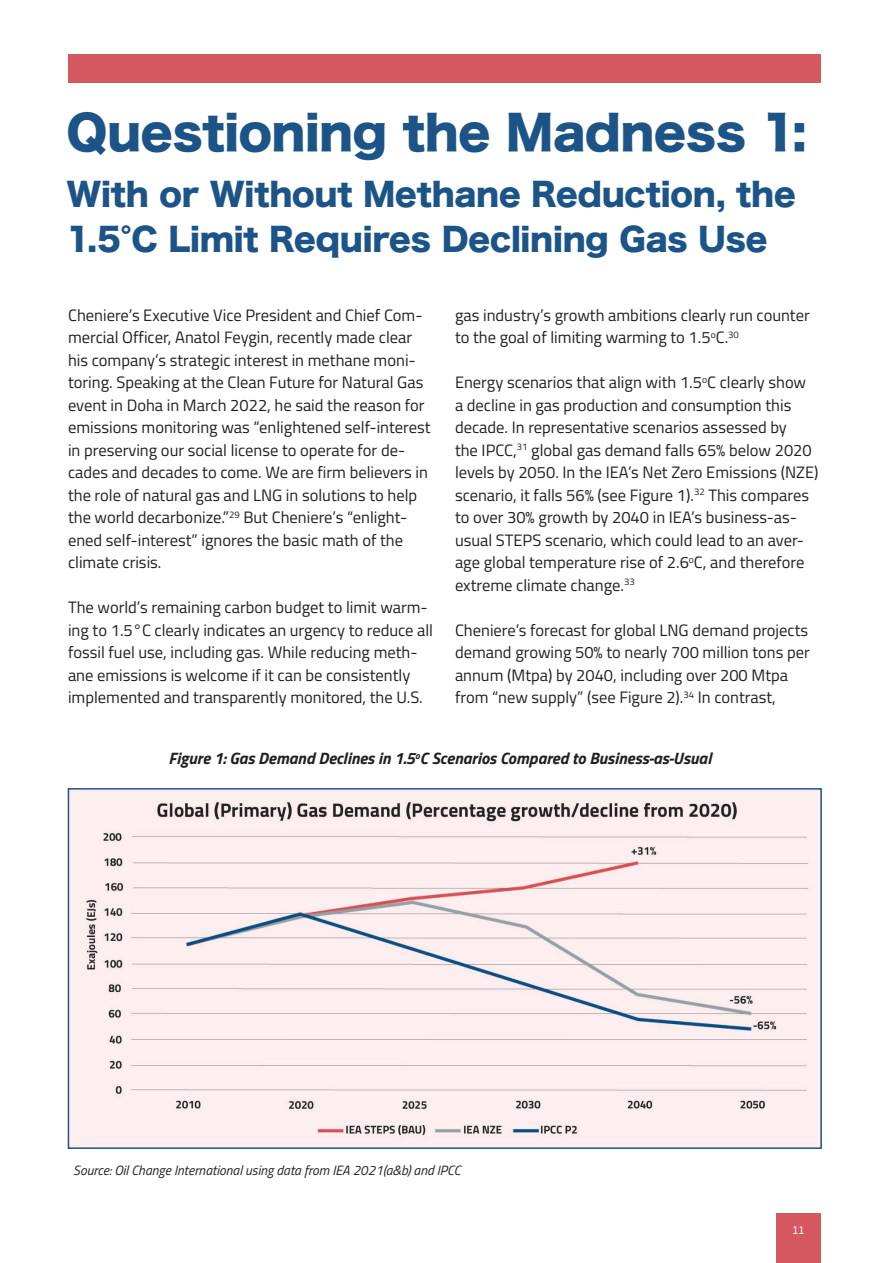
<style>
.page{position:relative;width:893px;height:1263px;background:#fff}
.page>*{position:absolute;margin:0;border:0;box-sizing:border-box;transform-origin:0 0}
._35_Header_Titillium{font:46.5px "Hira Kaku Std W8";letter-spacing:-.01em;color:#1c5487}
._35_Header_Titillium-2{font:31.5px/45px "Hira Kaku Std W8";letter-spacing:-.01em;color:#1c5487}
.t1{font:16.5px/22.5px "Titillium Web";color:#231f20}
.t2{font:italic 700 16.5px "Titillium Web";color:#231f20}
.t3{font:italic 13.5px "Titillium Web";color:#231f20}
.t4{font:12px "Source Sans Pro";color:#fff}
</style>
<div class="page">
<div style="left:776px;top:1213px;width:45px;height:50px;background:#d5575f"></div>
<div style="left:68px;top:54px;width:753px;height:28px;background:#d5575f"></div>
<img style="left:71px;top:791px;width:748px;height:355px">
<div style="left:68px;top:788px;width:754px;height:361px;border:2px solid #1c5487"></div>
<p class="_35_Header_Titillium" style="left:66px;top:107px;width:742px">Questioning the Madness 1:</p>
<p class="_35_Header_Titillium-2" style="left:66px;top:173px;width:731px">With or Without Methane Reduction, the<br>1.5°C Limit Requires Declining Gas Use</p>
<p class="t1" style="left:68px;top:303px;width:364px">Cheniere’s Executive Vice President and Chief Com&shy;mercial Officer, Anatol Feygin, recently made clear his company’s strategic interest in methane moni&shy;toring. Speaking at the Clean Future for Natural Gas event in Doha in March 2022, he said the reason for emissions monitoring was “enlightened self-interest in preserving our social license to operate for de&shy;cades and decades to come. We are firm believers in the role of natural gas and LNG in solutions to help the world decarbonize.”<sup>29</sup> But Cheniere’s “enlight&shy;ened self-interest” ignores the basic math of the climate crisis.</p>
<p class="t1" style="left:68px;top:595px;width:367px">The world’s remaining carbon budget to limit warm&shy;ing to 1.5°C clearly indicates an urgency to reduce all fossil fuel use, including gas. While reducing meth&shy;ane emissions is welcome if it can be consistently implemented and transparently monitored, the U.S.</p>
<p class="t1" style="left:455px;top:303px;width:356px">gas industry’s growth ambitions clearly run counter to the goal of limiting warming to 1.5<sup>o</sup>C.<sup>30</sup></p>
<p class="t1" style="left:455px;top:370px;width:365px">Energy scenarios that align with 1.5<sup>o</sup>C clearly show a decline in gas production and consumption this decade. In representative scenarios assessed by<br>the IPCC,<sup>31</sup> global gas demand falls 65% below 2020 levels by 2050. In the IEA’s Net Zero Emissions (NZE) scenario, it falls 56% (see Figure 1).<sup>32</sup> This compares to over 30% growth by 2040 in IEA’s business-as&shy;usual STEPS scenario, which could lead to an aver&shy;age global temperature rise of 2.6<sup>o</sup>C, and therefore extreme climate change.<sup>33</sup></p>
<p class="t1" style="left:455px;top:618px;width:356px">Cheniere’s forecast for global LNG demand projects demand growing 50% to nearly 700 million tons per annum (Mtpa) by 2040, including over 200 Mtpa from “new supply” (see Figure 2).<sup>34</sup> In contrast,</p>
<p class="t2" style="left:169px;top:745px;width:544px">Figure 1: Gas Demand Declines in 1.5<sup>o</sup>C Scenarios Compared to Business-as-Usual</p>
<p class="t3" style="left:73px;top:1160px;width:389px">Source: Oil Change International using data from IEA 2021(a&amp;b) and IPCC</p>
<p class="t4" style="left:792px;top:1222px;width:13px">11</p>
</div>
